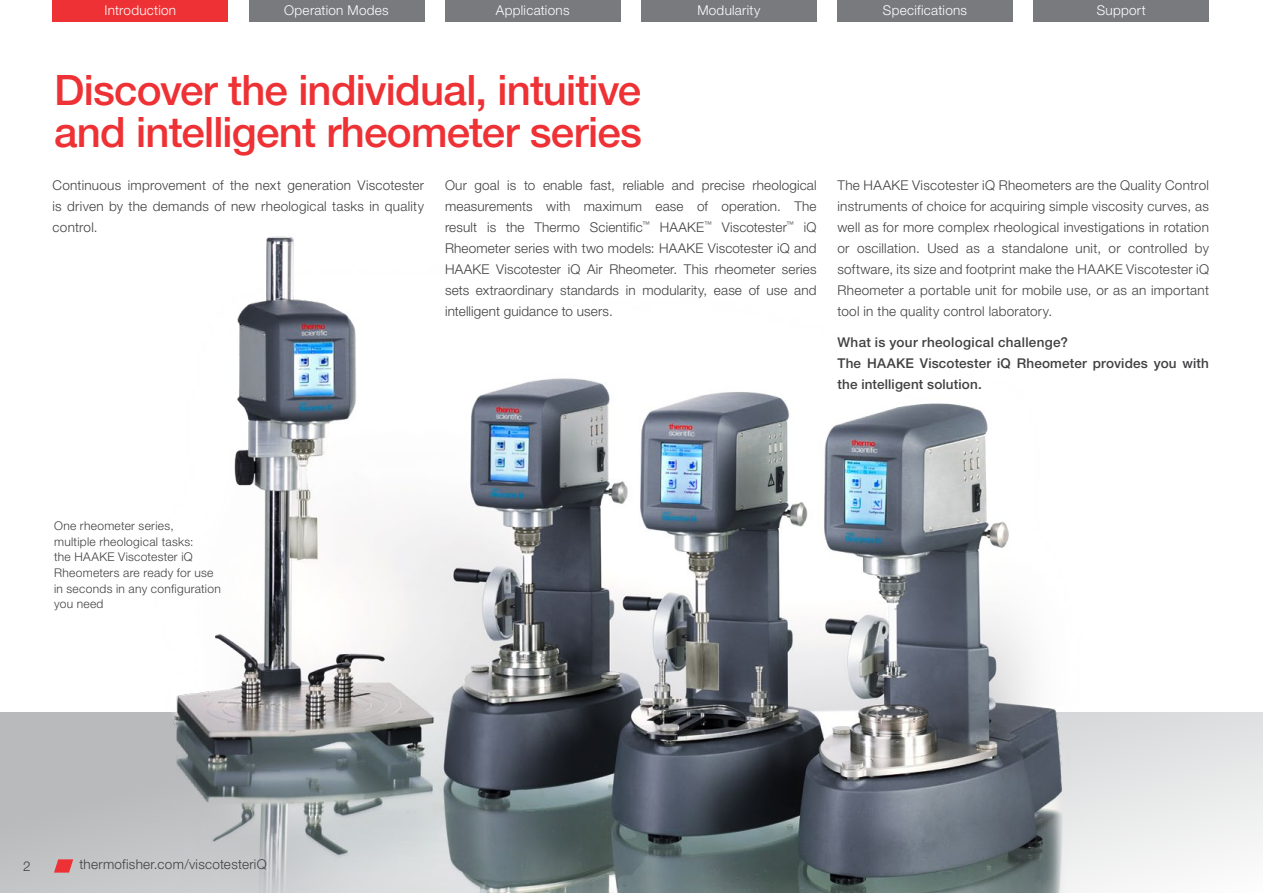
<style>
.page{position:relative;width:1263px;height:893px;background:#fff}
.page>*{position:absolute;margin:0;border:0;box-sizing:border-box;transform-origin:0 0}
.t1{font:500 42px/42px "Helvetica Neue LTW1 G";letter-spacing:-.02em;color:#ee3134}
.t2{font:300 13.5px/21px "Helvetica Neue LTW1 G";letter-spacing:.02em;color:#414042;text-align:justify}
.t3{font:500 13.5px/21px "Helvetica Neue LTW1 G";letter-spacing:.015em;color:#414042}
.t4{font:300 13.5px "Helvetica Neue LTW1 G";letter-spacing:.02em;color:#fff}
.t5{font:300 12px/15.8px "Helvetica Neue LTW1 G";letter-spacing:.025em;color:#414042}
</style>
<div class="page">
<svg style="left:0;top:712px;width:1263px;height:181px"></svg>
<img style="left:147px;top:236px;width:936px;height:657px">
<div style="left:53px;top:0;width:175px;height:21px;background:#ee3134"></div>
<div style="left:249px;top:0;width:175px;height:21px;background:#797a7d"></div>
<div style="left:445px;top:0;width:175px;height:21px;background:#797a7d"></div>
<div style="left:641px;top:0;width:176px;height:21px;background:#797a7d"></div>
<div style="left:837px;top:0;width:176px;height:21px;background:#797a7d"></div>
<div style="left:1033px;top:0;width:176px;height:21px;background:#797a7d"></div>
<svg style="left:54px;top:859px;width:19px;height:14px"></svg>
<p class="t4" style="left:104px;top:2px;width:73px">Introduction</p>
<p class="t4" style="left:284px;top:2px;width:106px">Operation Modes</p>
<p class="t4" style="left:496px;top:2px;width:75px">Applications</p>
<p class="t4" style="left:697px;top:2px;width:65px">Modularity</p>
<p class="t4" style="left:883px;top:2px;width:86px">Specifications</p>
<p class="t4" style="left:1097px;top:2px;width:51px">Support</p>
<h1 class="t1" style="left:54px;top:69px;width:589px">Discover the individual, intuitive and intelligent rheometer series</h1>
<p class="t2" style="left:53px;top:174px;width:373px">Continuous improvement of the next generation Viscotester is driven by the demands of new rheological tasks in quality control.</p>
<p class="t2" style="left:445px;top:174px;width:373px">Our goal is to enable fast, reliable and precise rheological measurements with maximum ease of operation. The result is the Thermo Scientific<sup>™</sup> HAAKE<sup>™</sup> Viscotester<sup>™</sup> iQ Rheometer series with two models: HAAKE Viscotester iQ and HAAKE Viscotester iQ Air Rheometer. This rheometer series sets extraordinary standards in modularity, ease of use and intelligent guidance to users.</p>
<p class="t2" style="left:837px;top:174px;width:373px">The HAAKE Viscotester iQ Rheometers are the Quality Control instruments of choice for acquiring simple viscosity curves, as well as for more complex rheological investigations in rotation or oscillation. Used as a standalone unit, or controlled by software, its size and footprint make the HAAKE Viscotester iQ Rheometer a portable unit for mobile use, or as an important tool in the quality control laboratory.</p>
<p class="t3" style="left:837px;top:332px;width:373px">What is your rheological challenge?<br>The HAAKE Viscotester iQ Rheometer provides you with the intelligent solution.</p>
<p class="t5" style="left:54px;top:518px;width:168px">One rheometer series,<br>multiple rheological tasks:<br>the HAAKE Viscotester iQ<br>Rheometers are ready for use in seconds in any configuration you need</p>
<p class="t2" style="left:23px;top:855px;width:9px">2</p>
<p class="t2" style="left:80px;top:854px;width:189px">thermofisher.com/viscotesteriQ</p>
</div>
